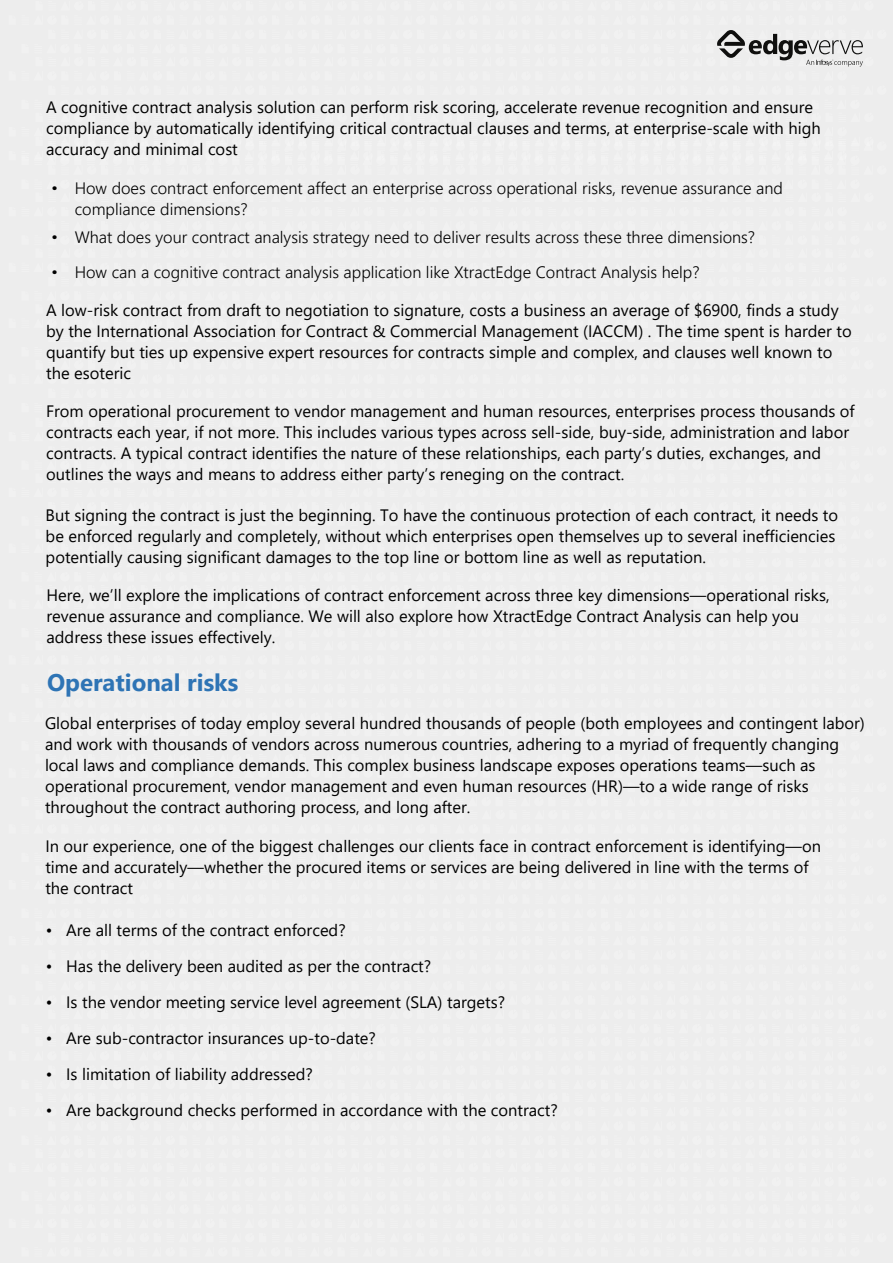
<style>
.page{position:relative;width:893px;height:1263px;background:#ededed}
.page>*{position:absolute;margin:0;border:0;box-sizing:border-box;transform-origin:0 0}
.t1{font:700 24px "Segoe UI";color:#2e74b5}
.t2{font:16.5px/21px "Segoe UI";color:#000}
.t3{font:300 16.5px/21px "Segoe UI";color:#000}
.t4{font:300 16.5px/35.5px "Gotham";color:#000}
</style>
<div class="page">
<svg style="left:717px;top:30px;width:146px;height:37px"></svg>
<p class="t2" style="left:46px;top:96px;width:776px">A cognitive contract analysis solution can perform risk scoring, accelerate revenue recognition and ensure compliance by automatically identifying critical contractual clauses and terms, at enterprise-scale with high accuracy and minimal cost</p>
<p class="t4" style="left:51px;top:170px;width:9px">•</p>
<p class="t4" style="left:51px;top:219px;width:9px">• •</p>
<p class="t3" style="left:75px;top:176px;width:710px">How does contract enforcement affect an enterprise across operational risks, revenue assurance and compliance dimensions?</p>
<p class="t3" style="left:75px;top:217px;width:682px;line-height:35.5px">What does your contract analysis strategy need to deliver results across these three dimensions?<br>How can a cognitive contract analysis application like XtractEdge Contract Analysis help?</p>
<p class="t2" style="left:46px;top:298px;width:807px">A low-risk contract from draft to negotiation to signature, costs a business an average of $6900, finds a study by the International Association for Contract &amp; Commercial Management (IACCM) . The time spent is harder to quantify but ties up expensive expert resources for contracts simple and complex, and clauses well known to the esoteric</p>
<p class="t2" style="left:46px;top:399px;width:810px">From operational procurement to vendor management and human resources, enterprises process thousands of contracts each year, if not more. This includes various types across sell-side, buy-side, administration and labor contracts. A typical contract identifies the nature of these relationships, each party’s duties, exchanges, and outlines the ways and means to address either party’s reneging on the contract.</p>
<p class="t2" style="left:46px;top:503px;width:794px">But signing the contract is just the beginning. To have the continuous protection of each contract, it needs to be enforced regularly and completely, without which enterprises open themselves up to several inefficiencies potentially causing significant damages to the top line or bottom line as well as reputation.</p>
<p class="t2" style="left:47px;top:583px;width:785px">Here, we’ll explore the implications of contract enforcement across three key dimensions—operational risks, revenue assurance and compliance. We will also explore how XtractEdge Contract Analysis can help you address these issues effectively.</p>
<h1 class="t1" style="left:47px;top:660px;width:193px">Operational risks</h1>
<p class="t2" style="left:45px;top:711px;width:821px">Global enterprises of today employ several hundred thousands of people (both employees and contingent labor) and work with thousands of vendors across numerous countries, adhering to a myriad of frequently changing local laws and compliance demands. This complex business landscape exposes operations teams—such as operational procurement, vendor management and even human resources (HR)—to a wide range of risks throughout the contract authoring process, and long after.</p>
<p class="t2" style="left:45px;top:834px;width:777px">In our experience, one of the biggest challenges our clients face in contract enforcement is identifying—on time and accurately—whether the procured items or services are being delivered in line with the terms of the contract</p>
<p class="t2" style="left:46px;top:918px;width:301px">• Are all terms of the contract enforced?</p>
<p class="t2" style="left:46px;top:954px;width:387px">• Has the delivery been audited as per the contract?</p>
<p class="t2" style="left:46px;top:990px;width:461px">• Is the vendor meeting service level agreement (SLA) targets?</p>
<p class="t2" style="left:46px;top:1026px;width:332px">• Are sub-contractor insurances up-to-date?</p>
<p class="t2" style="left:46px;top:1062px;width:268px">• Is limitation of liability addressed?</p>
<p class="t2" style="left:46px;top:1098px;width:513px">• Are background checks performed in accordance with the contract?</p>
</div>
